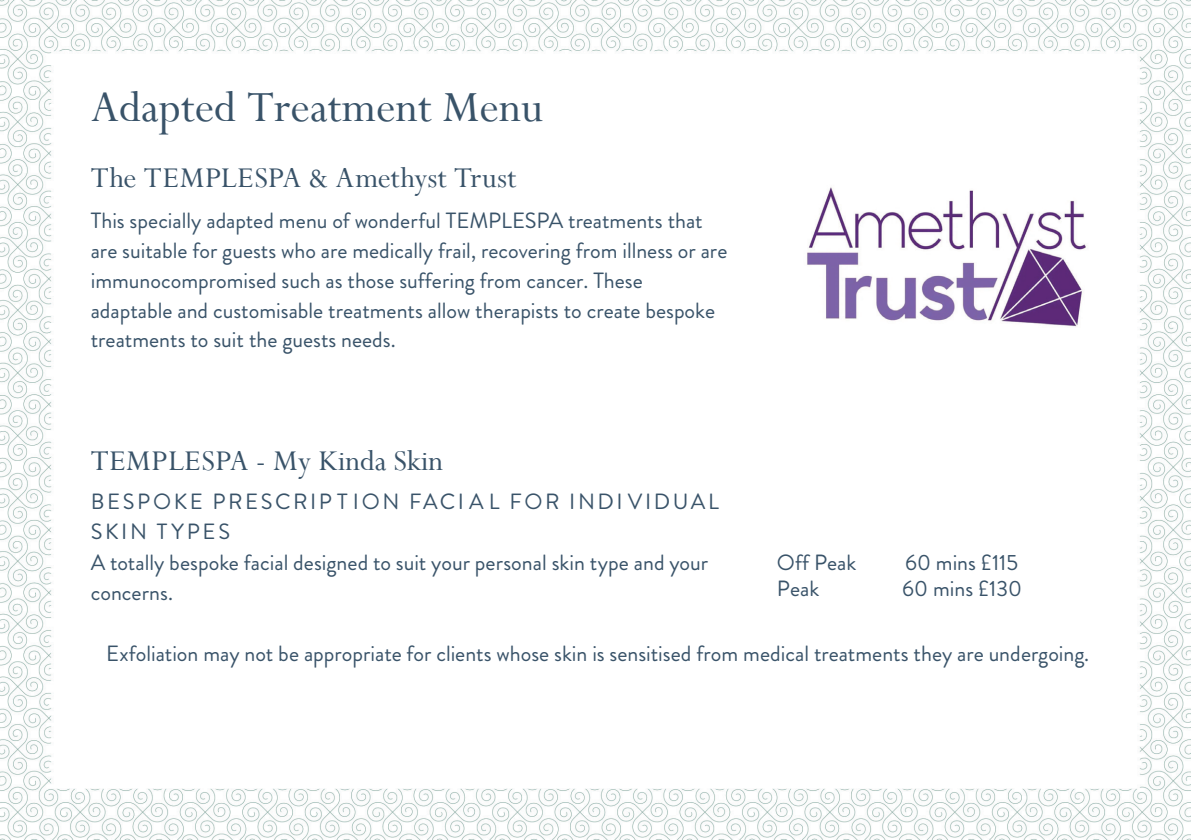
<style>
.page{position:relative;width:1191px;height:840px;background:#fff}
.page>*{position:absolute;margin:0;border:0;box-sizing:border-box;transform-origin:0 0}
.t1{font:48px "Perpetua";color:#395369}
.t2{font:32px "Perpetua";color:#395369}
.t3{font:22px/29.8px "Brandon Grotesque";color:#395369}
</style>
<div class="page">
<img style="left:0;top:0;width:1190px;height:839px">
<img style="left:788px;top:177px;width:316px;height:169px">
<h1 class="t1" style="left:91px;top:77px;width:454px">Adapted Treatment Menu</h1>
<h2 class="t2" style="left:91px;top:158px;width:427px">The TEMPLESPA &amp; Amethyst Trust</h2>
<p class="t3" style="left:91px;top:205px;width:638px">This specially adapted menu of wonderful TEMPLESPA treatments that are suitable for guests who are medically frail, recovering from illness or are immunocompromised such as those suffering from cancer. These adaptable and customisable treatments allow therapists to create bespoke treatments to suit the guests needs.</p>
<h2 class="t2" style="left:91px;top:440px;width:354px">TEMPLESPA - My Kinda Skin</h2>
<p class="t3" style="left:91px;top:487px;width:629px">BESPOKE PRESCRIP T ION FACI A L FOR INDI VIDUAL SKIN TYPES<br>A totally bespoke facial designed to suit your personal skin type and your concerns.</p>
<p class="t3" style="left:777px;top:547px;width:81px">Off Peak</p>
<p class="t3" style="left:905px;top:547px;width:114px">60 mins £115</p>
<p class="t3" style="left:777px;top:573px;width:44px">Peak</p>
<p class="t3" style="left:902px;top:573px;width:121px">60 mins £130</p>
<p class="t3" style="left:106px;top:638px;width:984px">Exfoliation may not be appropriate for clients whose skin is sensitised from medical treatments they are undergoing.</p>
</div>
